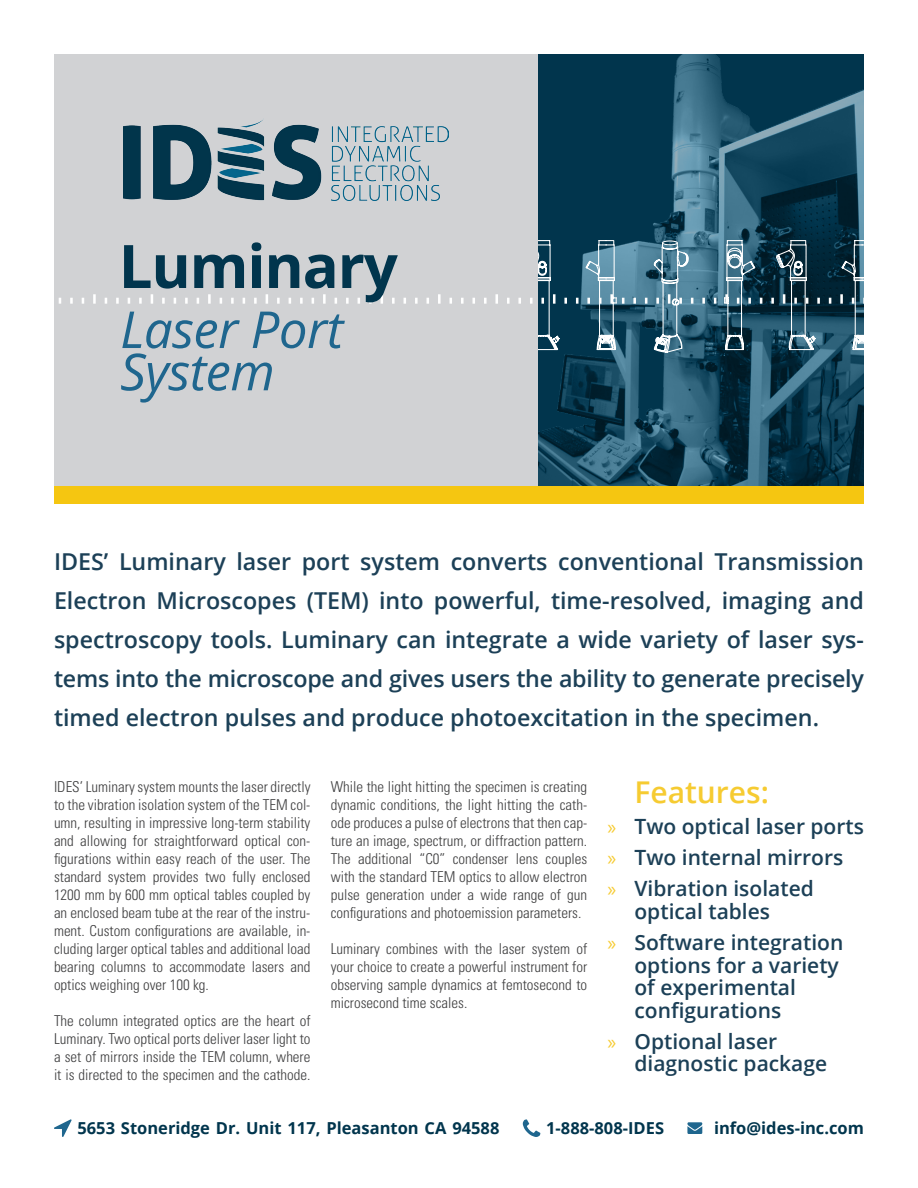
<style>
.page{position:relative;width:918px;height:1188px;background:#fff}
.page>*{position:absolute;margin:0;border:0;box-sizing:border-box;transform-origin:0 0}
.Headline{font:700 60px "Open Sans";letter-spacing:-.02em;color:#01354d}
.Subhead{font:italic 51px "Open Sans";letter-spacing:-.01em;color:#1f668e}
.Bulleted{font:600 30px "Open Sans";color:#f6cb31}
.t1{font:600 23.25px/39px "Open Sans";color:#1c4057;text-align:justify}
.t2{font:600 21px/22.5px "Open Sans";color:#1c4057}
.Headline-2{font:700 16.5px "Open Sans";color:#01354d}
.t3{font:300 condensed 15px/18px "Univers";color:#3e3e3f;text-align:justify}
.s1{font-family:"Myriad Pro";font-weight:400;color:#f6cb31}
</style>
<div class="page">
<div style="left:54px;top:486px;width:810px;height:18px;background:#f5c611"></div>
<div style="left:54px;top:54px;width:526px;height:432px;background:#d1d2d4"></div>
<img style="left:538px;top:54px;width:326px;height:432px">
<svg style="left:162px;top:298px;width:3px;height:6px"></svg>
<svg style="left:139px;top:298px;width:3px;height:6px"></svg>
<svg style="left:128px;top:298px;width:2px;height:6px"></svg>
<svg style="left:116px;top:298px;width:3px;height:6px"></svg>
<svg style="left:105px;top:298px;width:2px;height:6px"></svg>
<svg style="left:82px;top:298px;width:2px;height:6px"></svg>
<svg style="left:70px;top:298px;width:3px;height:6px"></svg>
<svg style="left:151px;top:294px;width:2px;height:10px"></svg>
<svg style="left:93px;top:294px;width:3px;height:10px"></svg>
<svg style="left:58px;top:297px;width:3px;height:7px"></svg>
<svg style="left:518px;top:298px;width:3px;height:6px"></svg>
<svg style="left:507px;top:298px;width:3px;height:6px"></svg>
<svg style="left:484px;top:298px;width:3px;height:6px"></svg>
<svg style="left:473px;top:298px;width:2px;height:6px"></svg>
<svg style="left:461px;top:298px;width:3px;height:6px"></svg>
<svg style="left:450px;top:298px;width:2px;height:6px"></svg>
<svg style="left:427px;top:298px;width:2px;height:6px"></svg>
<svg style="left:415px;top:298px;width:3px;height:6px"></svg>
<svg style="left:404px;top:298px;width:2px;height:6px"></svg>
<svg style="left:392px;top:298px;width:3px;height:6px"></svg>
<svg style="left:369px;top:298px;width:3px;height:6px"></svg>
<svg style="left:358px;top:298px;width:2px;height:6px"></svg>
<svg style="left:346px;top:298px;width:3px;height:6px"></svg>
<svg style="left:335px;top:298px;width:2px;height:6px"></svg>
<svg style="left:312px;top:298px;width:2px;height:6px"></svg>
<svg style="left:300px;top:298px;width:3px;height:6px"></svg>
<svg style="left:289px;top:298px;width:2px;height:6px"></svg>
<svg style="left:277px;top:298px;width:3px;height:6px"></svg>
<svg style="left:254px;top:298px;width:3px;height:6px"></svg>
<svg style="left:243px;top:298px;width:2px;height:6px"></svg>
<svg style="left:231px;top:298px;width:3px;height:6px"></svg>
<svg style="left:220px;top:298px;width:2px;height:6px"></svg>
<svg style="left:197px;top:298px;width:2px;height:6px"></svg>
<svg style="left:185px;top:298px;width:3px;height:6px"></svg>
<svg style="left:174px;top:298px;width:2px;height:6px"></svg>
<svg style="left:495px;top:294px;width:3px;height:10px"></svg>
<svg style="left:438px;top:294px;width:3px;height:10px"></svg>
<svg style="left:381px;top:294px;width:2px;height:10px"></svg>
<svg style="left:323px;top:294px;width:3px;height:10px"></svg>
<svg style="left:266px;top:294px;width:2px;height:10px"></svg>
<svg style="left:208px;top:294px;width:3px;height:10px"></svg>
<img style="left:123px;top:120px;width:326px;height:81px">
<svg style="left:54px;top:1119px;width:18px;height:18px"></svg>
<svg style="left:523px;top:1119px;width:17px;height:18px"></svg>
<svg style="left:687px;top:1122px;width:15px;height:12px"></svg>
<svg style="left:530px;top:240px;width:334px;height:124px;background:#376175"></svg>
<p class="Headline" style="left:119px;top:224px;width:281px">Luminary</p>
<p class="Subhead" style="left:120px;top:295px;width:225px">Laser Port</p>
<p class="Subhead" style="left:120px;top:337px;width:156px">System</p>
<p class="t1" style="left:54px;top:541px;width:812px">IDES’ Luminary laser port system converts conventional Transmission Electron Microscopes (TEM) into powerful, time-resolved, imaging and spectroscopy tools. Luminary can integrate a wide variety of laser sys&shy;tems into the microscope and gives users the ability to generate precisely timed electron pulses and produce photoexcitation in the specimen.</p>
<p class="t3" style="left:54px;top:778px;width:258px">IDES’ Luminary system mounts the laser directly to the vibration isolation system of the TEM col&shy;umn, resulting in impressive long-term stability and allowing for straightforward optical con&shy;figurations within easy reach of the user. The standard system provides two fully enclosed 1200 mm by 600 mm optical tables coupled by an enclosed beam tube at the rear of the instru&shy;ment. Custom configurations are available, in&shy;cluding larger optical tables and additional load bearing columns to accommodate lasers and optics weighing over 100 kg.</p>
<p class="t3" style="left:54px;top:1012px;width:258px">The column integrated optics are the heart of Luminary. Two optical ports deliver laser light to a set of mirrors inside the TEM column, where it is directed to the specimen and the cathode.</p>
<p class="t3" style="left:331px;top:778px;width:258px">While the light hitting the specimen is creating dynamic conditions, the light hitting the cath&shy;ode produces a pulse of electrons that then cap&shy;ture an image, spectrum, or diffraction pattern.<br>The additional “C0” condenser lens couples with the standard TEM optics to allow electron pulse generation under a wide range of gun configurations and photoemission parameters.</p>
<p class="t3" style="left:331px;top:940px;width:258px">Luminary combines with the laser system of your choice to create a powerful instrument for observing sample dynamics at femtosecond to microsecond time scales.</p>
<p class="Bulleted" style="left:634px;top:771px;width:136px">Features:</p>
<p class="t2" style="left:608px;top:815px;width:258px"><span class="s1">»</span> Two optical laser ports</p>
<p class="t2" style="left:608px;top:846px;width:237px"><span class="s1">»</span> Two internal mirrors</p>
<p class="t2" style="left:634px;top:877px;width:181px;text-indent:-27px"><span class="s1">»</span> Vibration isolated optical tables</p>
<p class="t2" style="left:634px;top:931px;width:210px;text-indent:-27px"><span class="s1">»</span> Software integration options for a variety of experimental configurations</p>
<p class="t2" style="left:634px;top:1029px;width:194px;text-indent:-27px"><span class="s1">»</span> Optional laser diagnostic package</p>
<p class="Headline-2" style="left:77px;top:1116px;width:424px">5653 Stoneridge Dr. Unit 117, Pleasanton CA 94588</p>
<p class="Headline-2" style="left:546px;top:1116px;width:119px">1-888-808-IDES</p>
<p class="Headline-2" style="left:714px;top:1116px;width:151px">info@ides-inc.com</p>
</div>
